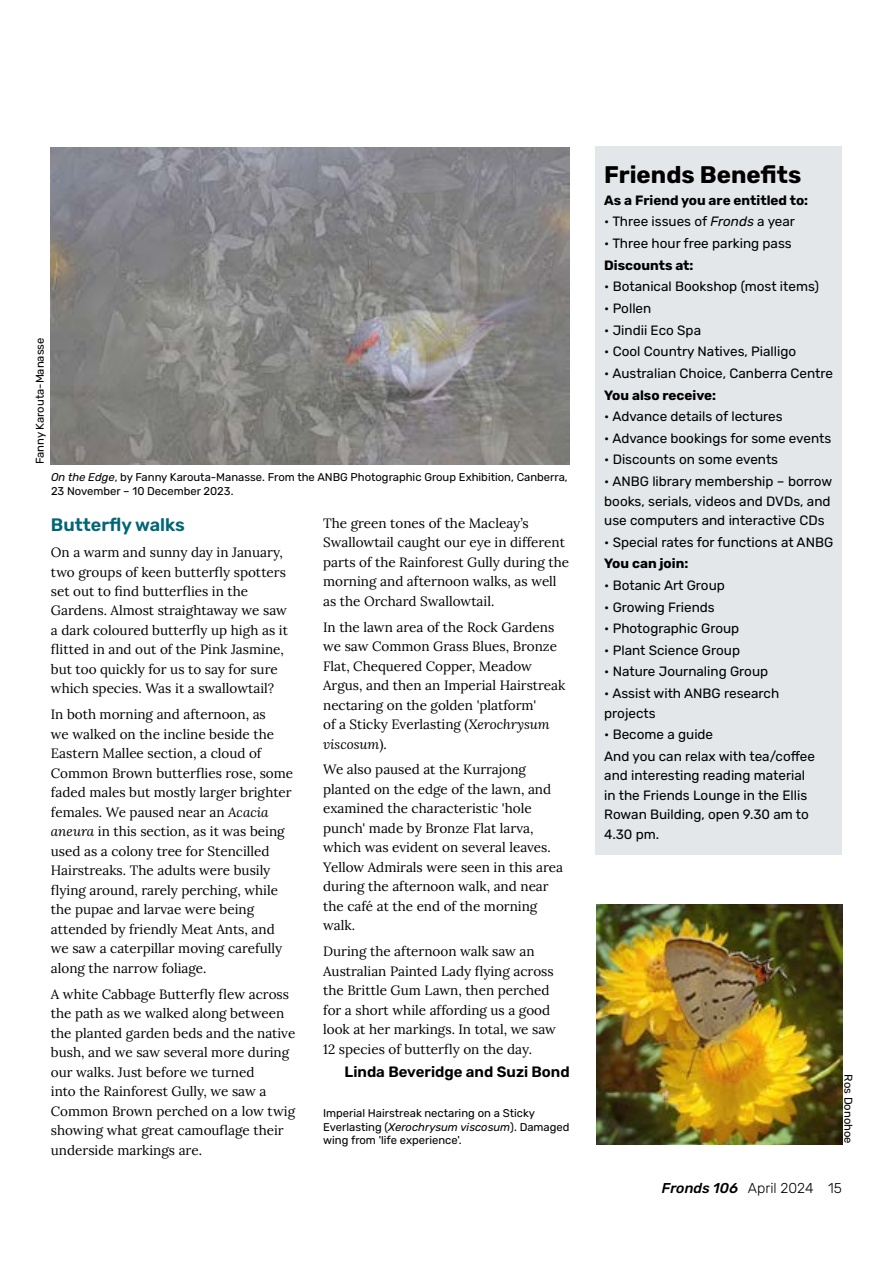
<style>
.page{position:relative;width:893px;height:1263px;background:#fff}
.page>*{position:absolute;margin:0;border:0;box-sizing:border-box;transform-origin:0 0}
.t1{font:700 24px "Rubik";color:#000}
.t2{font:600 18px "Rubik";color:#006576}
.t3{font:600 15px "Rubik";color:#000}
.t4{font:300 14.25px "Rubik";color:#000}
.t5{font:13.5px/19.5px "Lora";color:#000}
.t6{font:13.5px/19.5px "Rubik";color:#000}
.t7{font:700 13.5px "Rubik";color:#000}
.t8{font:11.25px/13.5px "Rubik";color:#000}
.s1{font-style:italic}
.s2{font-weight:500;font-style:italic}
</style>
<div class="page">
<img style="left:50px;top:148px;width:520px;height:316px">
<div style="left:595px;top:147px;width:247px;height:708px;background:#e3e7ea"></div>
<img style="left:596px;top:904px;width:246px;height:241px">
<p class="t8" style="left:34px;top:464px;width:128px;rotate:-90deg">Fanny Karouta-Manasse</p>
<p class="t8" style="left:51px;top:471px;width:518px"><span class="s1">On the Edge</span>, by Fanny Karouta-Manasse. From the ANBG Photographic Group Exhibition, Canberra,<br>23 November – 10 December 2023.</p>
<h2 class="t2" style="left:51px;top:514px;width:136px">Butterfly walks</h2>
<p class="t5" style="left:51px;top:541px;width:239px">On a warm and sunny day in January, two groups of keen butterfly spotters set out to find butterflies in the Gardens. Almost straightaway we saw a dark coloured butterfly up high as it flitted in and out of the Pink Jasmine, but too quickly for us to say for sure which species. Was it a swallowtail?</p>
<p class="t5" style="left:51px;top:704px;width:244px">In both morning and afternoon, as<br>we walked on the incline beside the Eastern Mallee section, a cloud of Common Brown butterflies rose, some faded males but mostly larger brighter females. We paused near an <span class="s1">Acacia aneura</span> in this section, as it was being used as a colony tree for Stencilled Hairstreaks. The adults were busily flying around, rarely perching, while the pupae and larvae were being attended by friendly Meat Ants, and we saw a caterpillar moving carefully along the narrow foliage.</p>
<p class="t5" style="left:51px;top:983px;width:246px">A white Cabbage Butterfly flew across the path as we walked along between the planted garden beds and the native bush, and we saw several more during our walks. Just before we turned<br>into the Rainforest Gully, we saw a Common Brown perched on a low twig showing what great camouflage their underside markings are.</p>
<p class="t5" style="left:323px;top:512px;width:247px">The green tones of the Macleay’s Swallowtail caught our eye in different parts of the Rainforest Gully during the morning and afternoon walks, as well as the Orchard Swallowtail.</p>
<p class="t5" style="left:323px;top:616px;width:244px">In the lawn area of the Rock Gardens we saw Common Grass Blues, Bronze<br>Flat, Chequered Copper, Meadow<br>Argus, and then an Imperial Hairstreak nectaring on the golden 'platform'<br>of a Sticky Everlasting (<span class="s1">Xerochrysum viscosum</span>).</p>
<p class="t5" style="left:323px;top:759px;width:241px">We also paused at the Kurrajong planted on the edge of the lawn, and examined the characteristic 'hole punch' made by Bronze Flat larva, which was evident on several leaves.<br>Yellow Admirals were seen in this area during the afternoon walk, and near the café at the end of the morning walk.</p>
<p class="t5" style="left:323px;top:941px;width:234px">During the afternoon walk saw an Australian Painted Lady flying across the Brittle Gum Lawn, then perched for a short while affording us a good look at her markings. In total, we saw 12 species of butterfly on the day.</p>
<p class="t3" style="left:345px;top:1063px;width:227px">Linda Beveridge and Suzi Bond</p>
<p class="t8" style="left:323px;top:1107px;width:248px">Imperial Hairstreak nectaring on a Sticky<br>Everlasting (<span class="s1">Xerochrysum viscosum</span>). Damaged wing from 'life experience'.</p>
<h1 class="t1" style="left:604px;top:161px;width:199px">Friends Benefits</h1>
<p class="t7" style="left:604px;top:192px;width:205px">As a Friend you are entitled to:</p>
<p class="t6" style="left:604px;top:212px;width:192px">• Three issues of <span class="s1">Fronds</span> a year</p>
<p class="t6" style="left:604px;top:234px;width:189px">• Three hour free parking pass</p>
<p class="t7" style="left:604px;top:257px;width:91px">Discounts at:</p>
<p class="t6" style="left:604px;top:277px;width:216px">• Botanical Bookshop (most items)</p>
<p class="t6" style="left:604px;top:299px;width:49px">• Pollen</p>
<p class="t6" style="left:604px;top:321px;width:98px">• Jindii Eco Spa</p>
<p class="t6" style="left:604px;top:342px;width:193px">• Cool Country Natives, Pialligo</p>
<p class="t6" style="left:604px;top:364px;width:230px">• Australian Choice, Canberra Centre</p>
<p class="t7" style="left:604px;top:387px;width:113px">You also receive:</p>
<p class="t6" style="left:604px;top:407px;width:180px">• Advance details of lectures</p>
<p class="t6" style="left:604px;top:429px;width:228px">• Advance bookings for some events</p>
<p class="t6" style="left:604px;top:450px;width:175px">• Discounts on some events</p>
<p class="t6" style="left:604px;top:472px;width:230px">• ANBG library membership – borrow books, serials, videos and DVDs, and use computers and interactive CDs</p>
<p class="t6" style="left:604px;top:533px;width:230px">• Special rates for functions at ANBG</p>
<p class="t7" style="left:604px;top:556px;width:86px">You can join:</p>
<p class="t6" style="left:604px;top:576px;width:122px">• Botanic Art Group</p>
<p class="t6" style="left:604px;top:597px;width:112px">• Growing Friends</p>
<p class="t6" style="left:604px;top:619px;width:136px">• Photographic Group</p>
<p class="t6" style="left:604px;top:641px;width:137px">• Plant Science Group</p>
<p class="t6" style="left:604px;top:662px;width:165px">• Nature Journaling Group</p>
<p class="t6" style="left:604px;top:684px;width:176px">• Assist with ANBG research projects</p>
<p class="t6" style="left:604px;top:724px;width:212px;line-height:21.6px">• Become a guide<br>And you can relax with tea/coffee</p>
<p class="t6" style="left:604px;top:766px;width:206px">and interesting reading material in the Friends Lounge in the Ellis<br>Rowan Building, open 9.30 am to<br>4.30 pm.</p>
<p class="t8" style="left:855px;top:1074px;width:71px;rotate:90deg">Ros Donohoe</p>
<p class="t4" style="left:662px;top:1180px;width:182px"><span class="s2">Fronds 106</span> April 2024 15</p>
</div>
